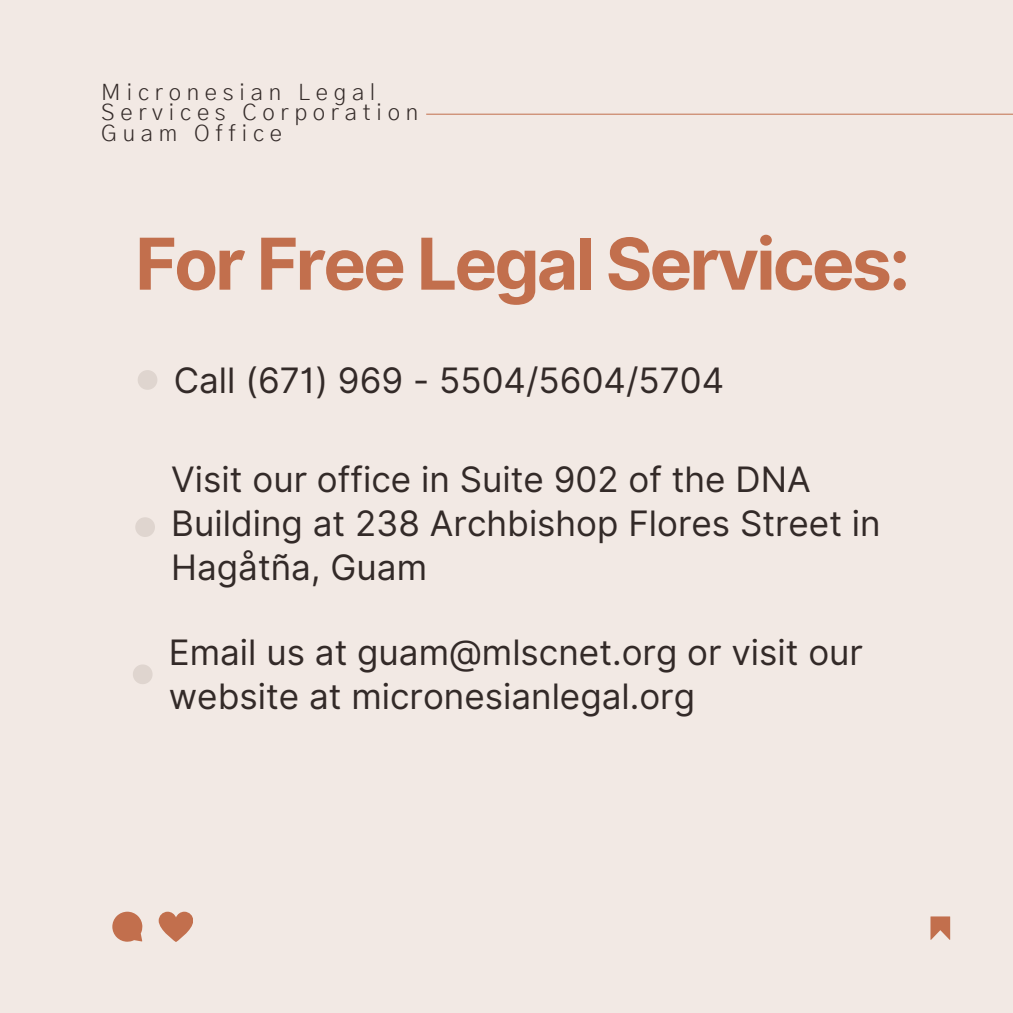
<style>
.page{position:relative;width:1013px;height:1013px;background:#fff}
.page>*{position:absolute;margin:0;border:0;box-sizing:border-box;transform-origin:0 0}
.t1{font:700 71.38px "Inter";letter-spacing:-.04em;color:#c26f4d}
.t2{font:35px/44px "Inter";color:#332a28}
.t3{font:300 22.5px/20.6px "Gothic A1";letter-spacing:.255em;color:#332a28}
</style>
<div class="page">
<div style="left:0;top:0;width:1012px;height:1012px;background:#f2e9e4"></div>
<svg style="left:930px;top:916px;width:20px;height:23px"></svg>
<hr style="left:426px;top:114px;width:586px;height:1px;background:#c26f4d">
<svg style="left:138px;top:370px;width:19px;height:20px"></svg>
<svg style="left:135px;top:517px;width:20px;height:20px"></svg>
<svg style="left:133px;top:664px;width:19px;height:20px"></svg>
<svg style="left:112px;top:911px;width:30px;height:30px"></svg>
<svg style="left:159px;top:911px;width:34px;height:31px"></svg>
<p class="t3" style="left:101px;top:83px;width:318px">Micronesian Legal<br>Services Corporation<br>Guam Office</p>
<p class="t1" style="left:135px;top:221px;width:776px">For Free Legal Services:</p>
<p class="t2" style="left:174px;top:358px;width:552px">Call (671) 969 - 5504/5604/5704</p>
<p class="t2" style="left:171px;top:457px;width:711px">Visit our office in Suite 902 of the DNA<br>Building at 238 Archbishop Flores Street in<br>Hagåtña, Guam</p>
<p class="t2" style="left:169px;top:630px;width:695px">Email us at guam@mlscnet.org or visit our website at micronesianlegal.org</p>
</div>
